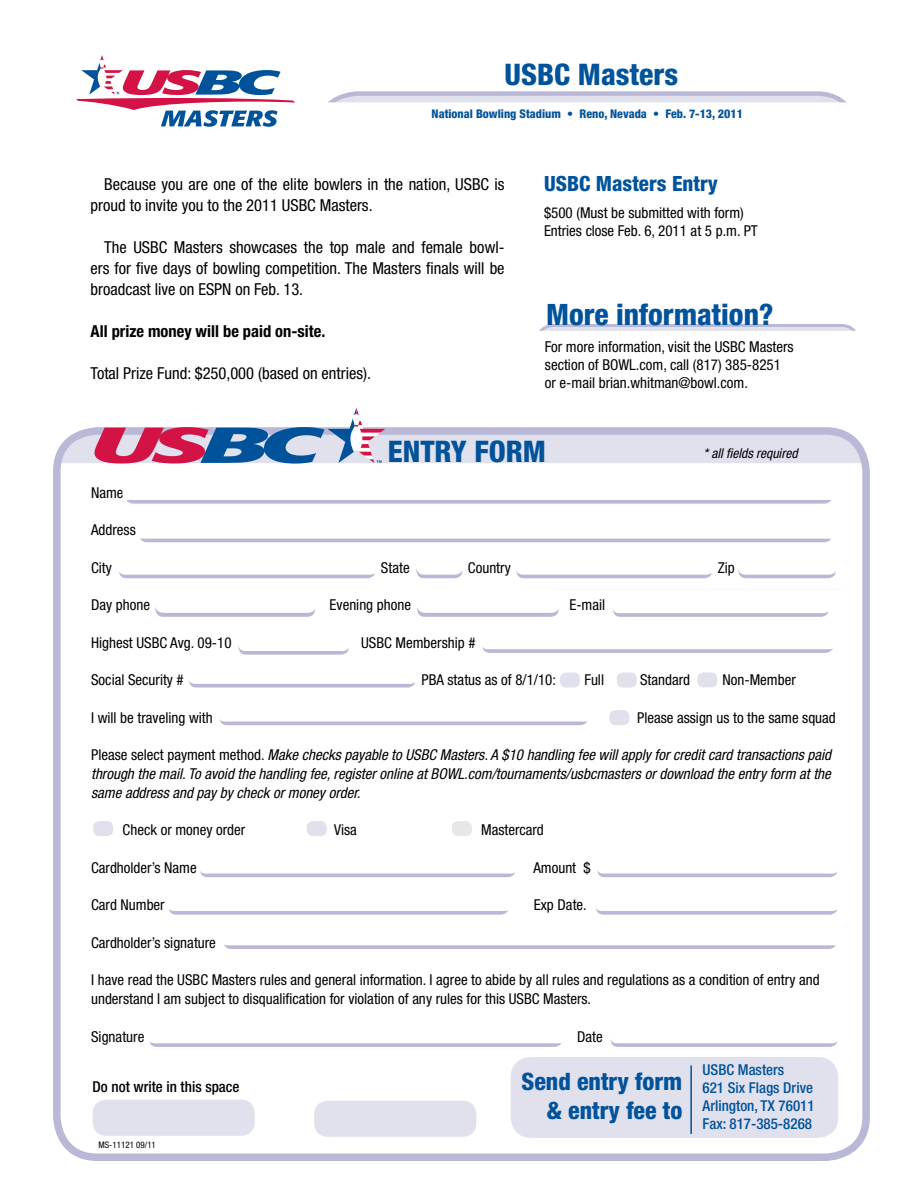
<style>
.page{position:relative;width:918px;height:1188px;background:#fff}
.page>*{position:absolute;margin:0;border:0;box-sizing:border-box;transform-origin:0 0}
.t1{font:800 condensed 29.7px "Helvetica Neue";color:#00539b}
.t2{font:800 condensed 29.55px "Helvetica Neue";color:#00539b}
.t3{font:800 condensed 24px/28.8px "Helvetica Neue";color:#00539b;text-align:right}
.t4{font:800 condensed 21px "Helvetica Neue";color:#00539b}
.t5{font:condensed 16.5px/21px "Helvetica Neue";color:#000}
.t6{font:700 condensed 16.5px "Helvetica Neue";color:#000}
.t7{font:condensed 15px/18px "Helvetica Neue";color:#000}
.t8{font:italic condensed 15px/18.8px "Helvetica Neue";color:#000;text-align:justify}
.t9{font:500 condensed 15px/18px "Helvetica Neue";color:#00539b}
.t10{font:500 condensed 15px "Helvetica Neue";color:#000}
.t11{font:italic condensed 13.5px "Helvetica Neue";color:#000}
.t12{font:800 condensed 12px "Helvetica Neue";color:#00539b}
.t13{font:condensed 9px "Helvetica Neue";color:#000}
.s1{font-style:normal}
</style>
<div class="page">
<div style="left:328px;top:96px;width:518px;height:6px;background:#e1e0ed"></div>
<svg style="left:540px;top:328px;width:315px;height:3px"></svg>
<div style="left:53px;top:427px;width:817px;height:734px;border:8px solid #b9b8d6;border-radius:41px"></div>
<div style="left:511px;top:1057px;width:327px;height:81px;background:#e1e0ed;border-radius:20px"></div>
<div style="left:314px;top:1101px;width:162px;height:36px;background:#e1e0ed;border-radius:14px"></div>
<hr style="left:690px;top:1065px;width:2px;height:69px;background:#00539b">
<div style="left:93px;top:1100px;width:162px;height:36px;background:#e1e0ed;border-radius:14px"></div>
<svg style="left:58px;top:408px;width:807px;height:56px"></svg>
<svg style="left:76px;top:55px;width:219px;height:72px"></svg>
<div style="left:126px;top:488px;width:706px;height:16px;background:#b9b8d6;border-radius:8px"></div>
<div style="left:123px;top:483px;width:717px;height:17px;background:#fff;border-radius:7px"></div>
<div style="left:139px;top:527px;width:693px;height:15px;background:#b9b8d6;border-radius:8px"></div>
<div style="left:136px;top:522px;width:704px;height:17px;background:#fff;border-radius:7px"></div>
<div style="left:119px;top:563px;width:256px;height:15px;background:#b9b8d6;border-radius:8px"></div>
<div style="left:118px;top:558px;width:260px;height:17px;background:#fff;border-radius:7px"></div>
<div style="left:416px;top:563px;width:46px;height:15px;background:#b9b8d6;border-radius:8px"></div>
<div style="left:416px;top:558px;width:47px;height:17px;background:#fff;border-radius:7px"></div>
<div style="left:516px;top:563px;width:196px;height:15px;background:#b9b8d6;border-radius:8px"></div>
<div style="left:515px;top:558px;width:199px;height:17px;background:#fff;border-radius:7px"></div>
<div style="left:238px;top:639px;width:111px;height:16px;background:#b9b8d6;border-radius:8px"></div>
<div style="left:238px;top:634px;width:112px;height:17px;background:#fff;border-radius:7px"></div>
<svg style="left:482px;top:638px;width:351px;height:15px"></svg>
<div style="left:480px;top:632px;width:357px;height:17px;background:#fff;border-radius:7px"></div>
<div style="left:189px;top:672px;width:226px;height:16px;background:#b9b8d6;border-radius:8px"></div>
<div style="left:188px;top:667px;width:230px;height:17px;background:#fff;border-radius:7px"></div>
<div style="left:93px;top:821px;width:20px;height:15px;background:#e1e0ed;border-radius:6px"></div>
<div style="left:307px;top:821px;width:20px;height:15px;background:#e1e0ed;border-radius:6px"></div>
<div style="left:452px;top:821px;width:20px;height:15px;background:#e6e7e8;border-radius:6px"></div>
<div style="left:200px;top:862px;width:315px;height:15px;background:#b9b8d6;border-radius:8px"></div>
<div style="left:198px;top:857px;width:321px;height:17px;background:#fff;border-radius:7px"></div>
<div style="left:597px;top:862px;width:240px;height:15px;background:#b9b8d6;border-radius:8px"></div>
<div style="left:596px;top:857px;width:244px;height:17px;background:#fff;border-radius:7px"></div>
<div style="left:169px;top:899px;width:340px;height:16px;background:#b9b8d6;border-radius:8px"></div>
<div style="left:167px;top:894px;width:345px;height:17px;background:#fff;border-radius:7px"></div>
<svg style="left:223px;top:934px;width:614px;height:15px;background:#bfbed9"></svg>
<div style="left:220px;top:928px;width:623px;height:17px;background:#fff;border-radius:7px"></div>
<div style="left:596px;top:899px;width:241px;height:16px;background:#b9b8d6;border-radius:8px"></div>
<div style="left:595px;top:894px;width:245px;height:17px;background:#fff;border-radius:7px"></div>
<svg style="left:149px;top:1032px;width:413px;height:15px;background:#bfbed9"></svg>
<div style="left:147px;top:1026px;width:420px;height:17px;background:#fff;border-radius:7px"></div>
<svg style="left:610px;top:1032px;width:227px;height:15px"></svg>
<div style="left:609px;top:1026px;width:231px;height:17px;background:#fff;border-radius:7px"></div>
<div style="left:560px;top:673px;width:20px;height:15px;background:#e1e0ed;border-radius:6px"></div>
<div style="left:617px;top:673px;width:20px;height:15px;background:#e1e0ed;border-radius:6px"></div>
<div style="left:697px;top:672px;width:20px;height:15px;background:#e1e0ed;border-radius:6px"></div>
<div style="left:219px;top:710px;width:369px;height:15px;background:#b9b8d6;border-radius:8px"></div>
<div style="left:218px;top:705px;width:374px;height:17px;background:#fff;border-radius:7px"></div>
<div style="left:609px;top:710px;width:20px;height:15px;background:#e1e0ed;border-radius:6px"></div>
<div style="left:738px;top:563px;width:98px;height:15px;background:#b9b8d6;border-radius:8px"></div>
<div style="left:738px;top:558px;width:99px;height:17px;background:#fff;border-radius:7px"></div>
<div style="left:156px;top:600px;width:159px;height:17px;background:#b9b8d6;border-radius:8px"></div>
<div style="left:155px;top:594px;width:162px;height:19px;background:#fff;border-radius:9px"></div>
<div style="left:417px;top:600px;width:142px;height:17px;background:#b9b8d6;border-radius:8px"></div>
<div style="left:416px;top:594px;width:144px;height:19px;background:#fff;border-radius:9px"></div>
<svg style="left:613px;top:602px;width:216px;height:15px"></svg>
<div style="left:612px;top:596px;width:219px;height:17px;background:#fff;border-radius:7px"></div>
<h1 class="t1" style="left:505px;top:56px;width:175px">USBC Masters</h1>
<p class="t12" style="left:432px;top:106px;width:313px">National Bowling Stadium • Reno, Nevada • Feb. 7-13, 2011</p>
<p class="t5" style="left:91px;top:173px;width:416px;text-indent:13px">Because you are one of the elite bowlers in the nation, USBC is proud to invite you to the 2011 USBC Masters.</p>
<p class="t5" style="left:91px;top:236px;width:416px;text-align:justify;text-indent:13px">The USBC Masters showcases the top male and female bowl&shy;ers for five days of bowling competition. The Masters finals will be broadcast live on ESPN on Feb. 13.</p>
<p class="t6" style="left:91px;top:321px;width:236px">All prize money will be paid on-site.</p>
<p class="t5" style="left:91px;top:362px;width:282px">Total Prize Fund: $250,000 (based on entries).</p>
<h3 class="t4" style="left:544px;top:170px;width:175px">USBC Masters Entry</h3>
<p class="t7" style="left:544px;top:203px;width:215px">$500 (Must be submitted with form)<br>Entries close Feb. 6, 2011 at 5 p.m. PT</p>
<h2 class="t2" style="left:546px;top:296px;width:229px">More information?</h2>
<p class="t7" style="left:545px;top:338px;width:250px">For more information, visit the USBC Masters section of BOWL.com, call (817) 385-8251 or e-mail brian.whitman@bowl.com.</p>
<h1 class="t1" style="left:388px;top:433px;width:160px">ENTRY FORM</h1>
<p class="t11" style="left:703px;top:446px;width:96px">* all fields required</p>
<p class="t7" style="left:91px;top:483px;width:34px">Name</p>
<p class="t7" style="left:91px;top:521px;width:46px">Address</p>
<p class="t7" style="left:91px;top:558px;width:22px">City</p>
<p class="t7" style="left:381px;top:558px;width:30px">State</p>
<p class="t7" style="left:468px;top:558px;width:45px">Country</p>
<p class="t7" style="left:718px;top:558px;width:18px">Zip</p>
<p class="t7" style="left:91px;top:596px;width:60px">Day phone</p>
<p class="t7" style="left:330px;top:596px;width:83px">Evening phone</p>
<p class="t7" style="left:569px;top:596px;width:37px">E-mail</p>
<p class="t7" style="left:91px;top:633px;width:142px">Highest USBC Avg. 09-10</p>
<p class="t7" style="left:361px;top:633px;width:116px">USBC Membership #</p>
<p class="t7" style="left:91px;top:671px;width:94px">Social Security #</p>
<p class="t7" style="left:421px;top:671px;width:136px">PBA status as of 8/1/10:</p>
<p class="t7" style="left:584px;top:671px;width:21px">Full</p>
<p class="t7" style="left:640px;top:671px;width:51px">Standard</p>
<p class="t7" style="left:722px;top:671px;width:75px">Non-Member</p>
<p class="t7" style="left:91px;top:708px;width:123px">I will be traveling with</p>
<p class="t7" style="left:637px;top:708px;width:200px">Please assign us to the same squad</p>
<p class="t8" style="left:91px;top:746px;width:741px"><span class="s1">Please select payment method.</span> Make checks payable to USBC Masters. A $10 handling fee will apply for credit card transactions paid through the mail. To avoid the handling fee, register online at BOWL.com/tournaments/usbcmasters or download the entry form at the same address and pay by check or money order.</p>
<p class="t7" style="left:123px;top:821px;width:124px">Check or money order</p>
<p class="t7" style="left:334px;top:821px;width:24px">Visa</p>
<p class="t7" style="left:481px;top:821px;width:64px">Mastercard</p>
<p class="t7" style="left:91px;top:858px;width:107px">Cardholder’s Name</p>
<p class="t7" style="left:533px;top:858px;width:59px">Amount $</p>
<p class="t7" style="left:91px;top:896px;width:75px">Card Number</p>
<p class="t7" style="left:534px;top:896px;width:54px">Exp Date.</p>
<p class="t7" style="left:91px;top:933px;width:126px">Cardholder’s signature</p>
<p class="t7" style="left:91px;top:971px;width:730px;line-height:18.8px">I have read the USBC Masters rules and general information. I agree to abide by all rules and regulations as a condition of entry and understand I am subject to disqualification for violation of any rules for this USBC Masters.</p>
<p class="t7" style="left:91px;top:1027px;width:55px">Signature</p>
<p class="t7" style="left:577px;top:1027px;width:27px">Date</p>
<p class="t9" style="left:703px;top:1061px;width:114px">USBC Masters<br>621 Six Flags Drive<br>Arlington, TX 76011<br>Fax: 817-385-8268</p>
<p class="t10" style="left:93px;top:1077px;width:148px">Do not write in this space</p>
<h3 class="t3" style="left:522px;top:1067px;width:162px">Send entry form &amp; entry fee to</h3>
<p class="t13" style="left:98px;top:1140px;width:59px">MS-11121 09/11</p>
</div>
